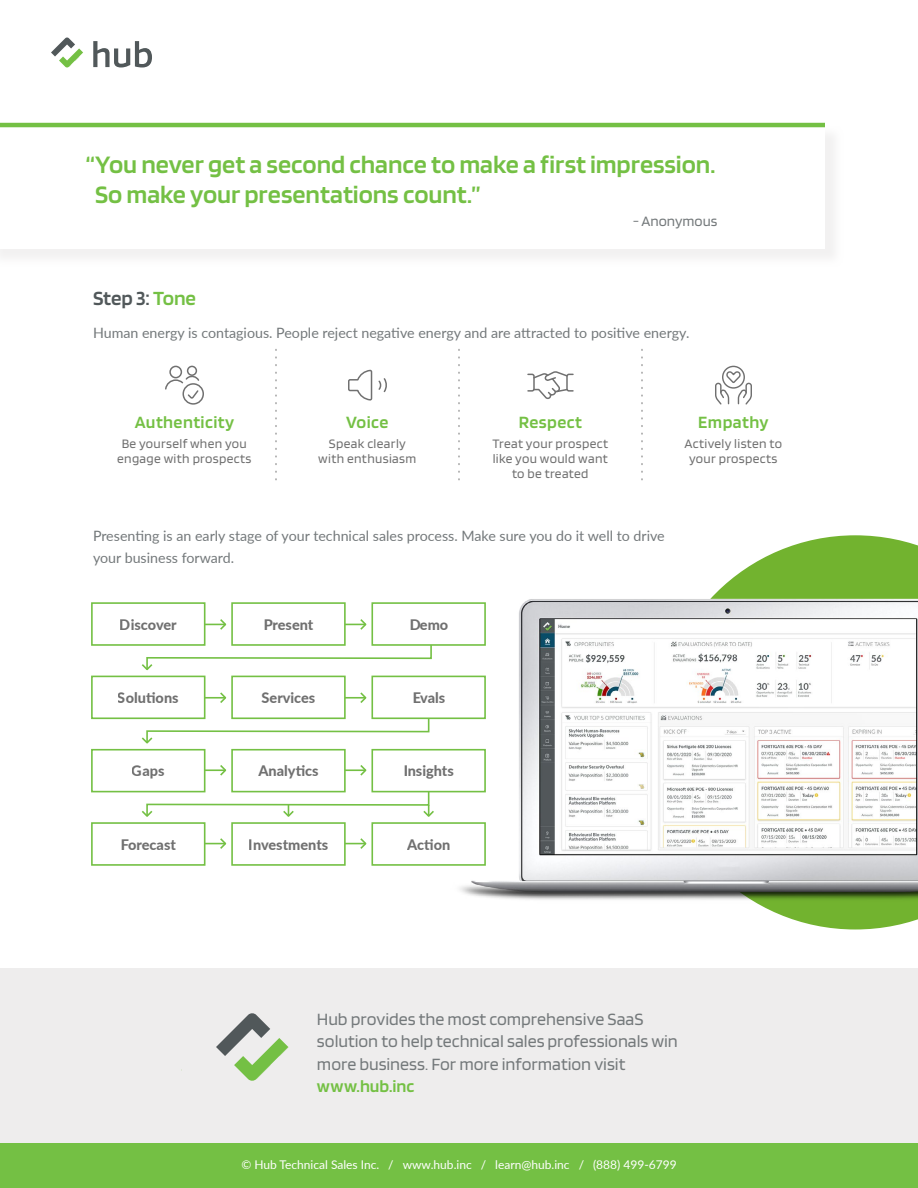
<style>
.page{position:relative;width:918px;height:1188px;background:#fff}
.page>*{position:absolute;margin:0;border:0;box-sizing:border-box;transform-origin:0 0}
.t1{font:600 26.25px/30px "Blinker";letter-spacing:-.005em;color:#74c044}
.t2{font:600 21px "Blinker";letter-spacing:-.005em;color:#51585a}
.t3{font:18px/22.5px "Blinker";letter-spacing:-.005em;color:#74797b}
.t4{font:600 18px "Blinker";letter-spacing:.025em;color:#74c044}
.t5{font:600 18px "Blinker";color:#74c044}
.t6{font:15px "Blinker";color:#74797b}
.t7{font:800 14.55px "Lato";color:#707070}
.t8{font:14.25px/22.5px "Lato";color:#74797b}
.t9{font:13.5px/15px "Blinker";letter-spacing:.025em;color:#707070;text-align:center}
.t10{font:12px "Lato";color:#fff}
.s1{color:#74c044}
</style>
<div class="page">
<div style="left:0;top:968px;width:918px;height:175px;background:#eeeded"></div>
<div style="left:0;top:1143px;width:918px;height:45px;background:#74c044"></div>
<svg style="left:275px;top:350px;width:2px;height:131px"></svg>
<svg style="left:458px;top:350px;width:2px;height:131px"></svg>
<svg style="left:641px;top:350px;width:2px;height:131px"></svg>
<svg style="left:527px;top:371px;width:47px;height:28px"></svg>
<svg style="left:715px;top:370px;width:37px;height:35px"></svg>
<div style="left:722px;top:366px;width:23px;height:23px;border:1px solid #707070;border-radius:50%"></div>
<svg style="left:348px;top:369px;width:39px;height:32px"></svg>
<div style="left:169px;top:366px;width:13px;height:12px;border:2px solid #707070;border-radius:50%"></div>
<div style="left:187px;top:366px;width:10px;height:10px;border:2px solid #707070;border-radius:50%"></div>
<div style="left:182px;top:383px;width:22px;height:22px;border:2px solid #707070;border-radius:50%"></div>
<svg style="left:165px;top:375px;width:36px;height:25px"></svg>
<svg style="left:751px;top:535px;width:167px;height:30px;fill:#72b32f"></svg>
<hr style="left:191px;top:624px;width:34px;height:1px;background:#74c044">
<hr style="left:191px;top:697px;width:34px;height:2px;background:#74c044">
<hr style="left:191px;top:769px;width:34px;height:2px;background:#74c044">
<hr style="left:331px;top:624px;width:35px;height:1px;background:#74c044">
<hr style="left:331px;top:697px;width:35px;height:2px;background:#74c044">
<hr style="left:331px;top:769px;width:35px;height:2px;background:#74c044">
<img style="left:445px;top:565px;width:473px;height:365px">
<svg style="left:141px;top:643px;width:291px;height:28px"></svg>
<svg style="left:140px;top:717px;width:290px;height:27px"></svg>
<svg style="left:218px;top:619px;width:9px;height:11px"></svg>
<svg style="left:359px;top:619px;width:8px;height:11px"></svg>
<svg style="left:218px;top:692px;width:9px;height:11px"></svg>
<svg style="left:359px;top:692px;width:8px;height:11px"></svg>
<svg style="left:218px;top:765px;width:9px;height:11px"></svg>
<svg style="left:359px;top:765px;width:8px;height:11px"></svg>
<hr style="left:191px;top:843px;width:34px;height:1px;background:#74c044">
<hr style="left:331px;top:843px;width:35px;height:1px;background:#74c044">
<svg style="left:218px;top:838px;width:9px;height:11px"></svg>
<svg style="left:359px;top:838px;width:8px;height:11px"></svg>
<svg style="left:140px;top:790px;width:296px;height:27px"></svg>
<div style="left:92px;top:603px;width:113px;height:42px;background:#fff"></div>
<div style="left:91px;top:602px;width:114px;height:44px;border:2px solid #74c044"></div>
<div style="left:232px;top:603px;width:113px;height:42px;background:#fff"></div>
<div style="left:231px;top:602px;width:115px;height:44px;border:2px solid #74c044"></div>
<div style="left:232px;top:676px;width:113px;height:42px;background:#fff"></div>
<div style="left:231px;top:676px;width:115px;height:43px;border:2px solid #74c044"></div>
<div style="left:232px;top:750px;width:113px;height:42px;background:#fff"></div>
<div style="left:231px;top:749px;width:115px;height:43px;border:2px solid #74c044"></div>
<div style="left:372px;top:676px;width:113px;height:42px;background:#fff"></div>
<div style="left:371px;top:676px;width:115px;height:43px;border:2px solid #74c044"></div>
<div style="left:372px;top:750px;width:113px;height:42px;background:#fff"></div>
<div style="left:371px;top:749px;width:115px;height:43px;border:2px solid #74c044"></div>
<div style="left:92px;top:676px;width:113px;height:42px;background:#fff"></div>
<div style="left:91px;top:676px;width:114px;height:43px;border:2px solid #74c044"></div>
<div style="left:92px;top:750px;width:113px;height:42px;background:#fff"></div>
<div style="left:91px;top:749px;width:114px;height:43px;border:2px solid #74c044"></div>
<div style="left:232px;top:823px;width:113px;height:42px;background:#fff"></div>
<div style="left:231px;top:822px;width:115px;height:44px;border:2px solid #74c044"></div>
<div style="left:372px;top:823px;width:113px;height:42px;background:#fff"></div>
<div style="left:371px;top:822px;width:115px;height:44px;border:2px solid #74c044"></div>
<div style="left:92px;top:823px;width:113px;height:42px;background:#fff"></div>
<div style="left:91px;top:822px;width:114px;height:44px;border:2px solid #74c044"></div>
<div style="left:372px;top:603px;width:113px;height:42px;background:#fff"></div>
<div style="left:371px;top:602px;width:115px;height:44px;border:2px solid #74c044"></div>
<div style="left:0;top:125px;width:844px;height:142px;background:#f7f6f6"></div>
<div style="left:0;top:125px;width:825px;height:123px;background:#fff"></div>
<hr style="left:0;top:123px;width:825px;height:4px;background:#74c044">
<svg style="left:51px;top:38px;width:32px;height:30px"></svg>
<svg style="left:93px;top:41px;width:59px;height:27px"></svg>
<svg style="left:216px;top:1013px;width:72px;height:68px"></svg>
<h1 class="t1" style="left:95px;top:150px;width:622px;text-indent:-9px">“You never get a second chance to make a first impression.<br>So make your presentations count.”</h1>
<p class="t6" style="left:633px;top:213px;width:86px">- Anonymous</p>
<h2 class="t2" style="left:93px;top:287px;width:105px">Step 3: <span class="s1">Tone</span></h2>
<p class="t8" style="left:93px;top:321px;width:598px">Human energy is contagious. People reject negative energy and are attracted to positive energy.</p>
<p class="t4" style="left:135px;top:413px;width:101px">Authenticity</p>
<p class="t9" style="left:117px;top:436px;width:136px">Be yourself when you engage with prospects</p>
<p class="t4" style="left:346px;top:413px;width:44px">Voice</p>
<p class="t9" style="left:318px;top:436px;width:100px">Speak clearly with enthusiasm</p>
<p class="t4" style="left:519px;top:413px;width:65px">Respect</p>
<p class="t9" style="left:493px;top:436px;width:117px">Treat your prospect like you would want to be treated</p>
<p class="t4" style="left:698px;top:413px;width:72px">Empathy</p>
<p class="t9" style="left:685px;top:436px;width:99px">Actively listen to your prospects</p>
<p class="t8" style="left:93px;top:524px;width:573px">Presenting is an early stage of your technical sales process. Make sure you do it well to drive your business forward.</p>
<p class="t7" style="left:120px;top:614px;width:58px">Discover</p>
<p class="t7" style="left:264px;top:614px;width:51px">Present</p>
<p class="t7" style="left:409px;top:614px;width:41px">Demo</p>
<p class="t7" style="left:118px;top:687px;width:62px">Solutions</p>
<p class="t7" style="left:262px;top:687px;width:55px">Services</p>
<p class="t7" style="left:412px;top:687px;width:35px">Evals</p>
<p class="t7" style="left:132px;top:760px;width:34px">Gaps</p>
<p class="t7" style="left:258px;top:760px;width:62px">Analytics</p>
<p class="t7" style="left:403px;top:760px;width:52px">Insights</p>
<p class="t7" style="left:121px;top:833px;width:57px">Forecast</p>
<p class="t7" style="left:249px;top:833px;width:81px">Investments</p>
<p class="t7" style="left:407px;top:833px;width:45px">Action</p>
<p class="t3" style="left:317px;top:1008px;width:362px">Hub provides the most comprehensive SaaS solution to help technical sales professionals win more business. For more information visit</p>
<p class="t5" style="left:317px;top:1077px;width:99px">www.hub.inc</p>
<p class="t10" style="left:241px;top:1156px;width:437px">© Hub Technical Sales Inc. / www.hub.inc / learn@hub.inc / (888) 499-6799</p>
</div>
